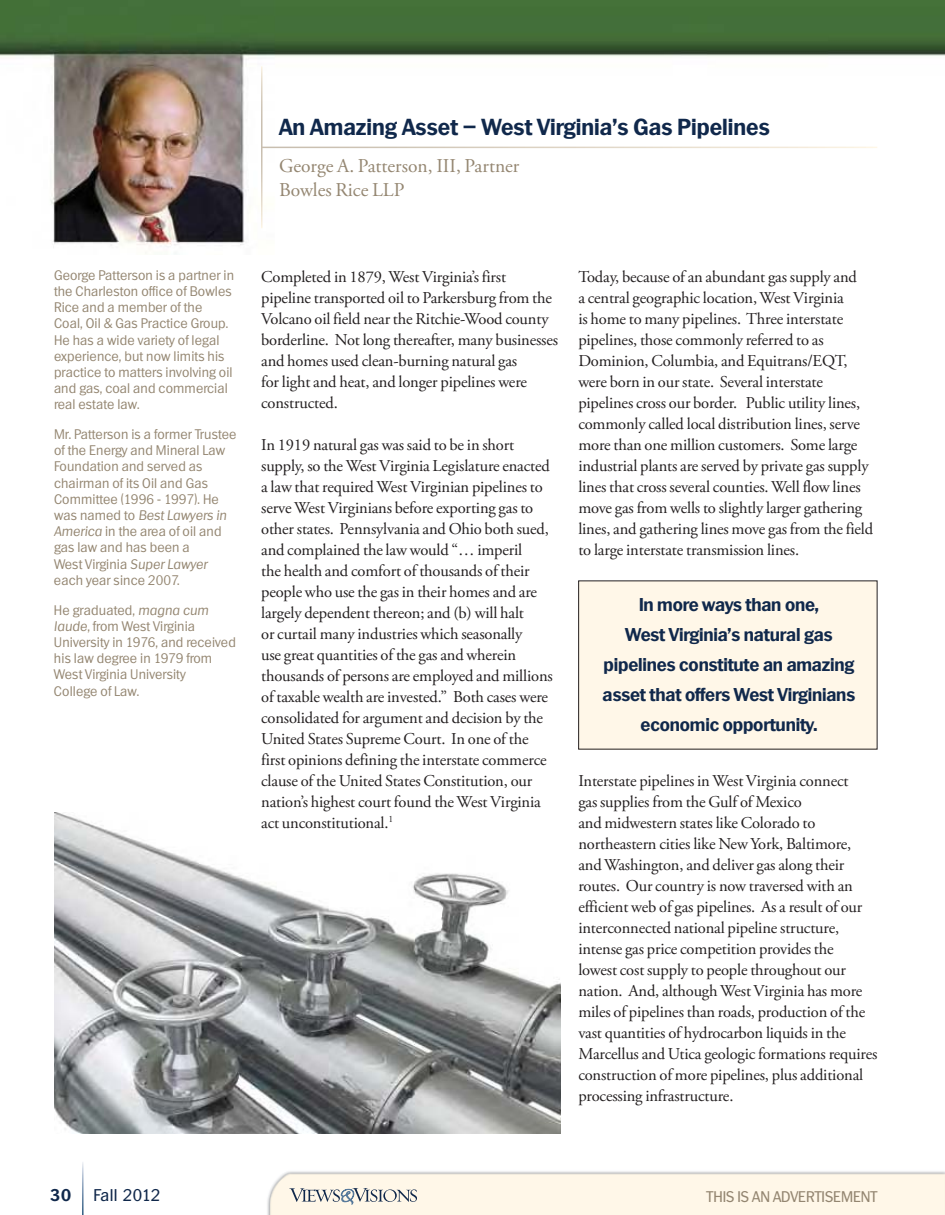
<style>
.page{position:relative;width:945px;height:1215px;background:#fff}
.page>*{position:absolute;margin:0;border:0;box-sizing:border-box;transform-origin:0 0}
.t1{font:700 22.5px "Plymouth TS";color:#10284b}
.t2{font:19.5px/23.4px "Adobe Garamond Pro";color:#948671}
.t3{font:700 18px/30px "Plymouth TS";letter-spacing:-.01em;color:#10284b;text-align:center}
.t4{font:16.5px/21px "Adobe Garamond Pro";letter-spacing:-.01em;color:#231f20}
.t5{font:16.5px "Plymouth TS";letter-spacing:-.005em;color:#10284b}
.t6{font:700 16.5px "Plymouth TS";color:#10284b}
.t7{font:15px "Plymouth TS";color:#948671}
.t8{font:300 13.5px/16.2px "Plymouth TS";letter-spacing:.01em;color:#948671}
.s1{font-style:italic}
</style>
<div class="page">
<img style="left:267px;top:1171px;width:678px;height:44px">
<img style="left:54px;top:813px;width:506px;height:321px">
<img style="left:0;top:0;width:945px;height:254px">
<hr style="left:261px;top:147px;width:616px;height:1px;background:#fff">
<hr style="left:261px;top:66px;width:2px;height:162px;background:#fff">
<svg style="left:289px;top:1188px;width:128px;height:17px;background:#cccbc8"></svg>
<div style="left:579px;top:581px;width:298px;height:168px;background:#fff7e8"></div>
<h1 class="t1" style="left:279px;top:114px;width:492px">An Amazing Asset – West Virginia’s Gas Pipelines</h1>
<p class="t2" style="left:279px;top:156px;width:242px">George A. Patterson, III, Partner<br>Bowles Rice LLP</p>
<p class="t8" style="left:54px;top:268px;width:182px">George Patterson is a partner in the Charleston office of Bowles<br>Rice and a member of the<br>Coal, Oil &amp; Gas Practice Group.<br>He has a wide variety of legal experience, but now limits his practice to matters involving oil and gas, coal and commercial real estate law.</p>
<p class="t8" style="left:54px;top:427px;width:184px">Mr. Patterson is a former Trustee of the Energy and Mineral Law<br>Foundation and served as chairman of its Oil and Gas<br>Committee (1996 - 1997). He was named to <span class="s1">Best Lawyers in<br>America</span> in the area of oil and gas law and has been a<br>West Virginia <span class="s1">Super Lawyer </span>each year since 2007.</p>
<p class="t8" style="left:54px;top:603px;width:183px">He graduated, <span class="s1">magna cum laude</span>, from West Virginia<br>University in 1976, and received his law degree in 1979 from<br>West Virginia University<br>College of Law.</p>
<p class="t4" style="left:261px;top:268px;width:298px">Completed in 1879, West Virginia’s first pipeline transported oil to Parkersburg from the Volcano oil field near the Ritchie-Wood county borderline. Not long thereafter, many businesses and homes used clean-burning natural gas<br>for light and heat, and longer pipelines were constructed.</p>
<p class="t4" style="left:261px;top:436px;width:293px">In 1919 natural gas was said to be in short supply, so the West Virginia Legislature enacted a law that required West Virginian pipelines to serve West Virginians before exporting gas to other states. Pennsylvania and Ohio both sued, and complained the law would “… imperil<br>the health and comfort of thousands of their people who use the gas in their homes and are largely dependent thereon; and (b) will halt<br>or curtail many industries which seasonally<br>use great quantities of the gas and wherein thousands of persons are employed and millions of taxable wealth are invested.” Both cases were consolidated for argument and decision by the United States Supreme Court. In one of the first opinions defining the interstate commerce clause of the United States Constitution, our nation’s highest court found the West Virginia act unconstitutional.<sup>1</sup></p>
<p class="t4" style="left:578px;top:268px;width:296px">Today, because of an abundant gas supply and<br>a central geographic location, West Virginia<br>is home to many pipelines. Three interstate pipelines, those commonly referred to as Dominion, Columbia, and Equitrans/EQT, were born in our state. Several interstate pipelines cross our border. Public utility lines, commonly called local distribution lines, serve more than one million customers. Some large industrial plants are served by private gas supply lines that cross several counties. Well flow lines move gas from wells to slightly larger gathering lines, and gathering lines move gas from the field to large interstate transmission lines.</p>
<p class="t3" style="left:603px;top:590px;width:254px">In more ways than one,<br>West Virginia’s natural gas pipelines constitute an amazing asset that offers West Virginians economic opportunity.</p>
<p class="t4" style="left:578px;top:772px;width:301px">Interstate pipelines in West Virginia connect<br>gas supplies from the Gulf of Mexico<br>and midwestern states like Colorado to northeastern cities like New York, Baltimore, and Washington, and deliver gas along their routes. Our country is now traversed with an efficient web of gas pipelines. As a result of our interconnected national pipeline structure, intense gas price competition provides the<br>lowest cost supply to people throughout our nation. And, although West Virginia has more miles of pipelines than roads, production of the vast quantities of hydrocarbon liquids in the Marcellus and Utica geologic formations requires construction of more pipelines, plus additional processing infrastructure.</p>
<p class="t6" style="left:50px;top:1185px;width:23px">30</p>
<p class="t5" style="left:93px;top:1189px;width:68px">Fall 2012</p>
<p class="t7" style="left:707px;top:1191px;width:172px">THIS IS AN ADVERTISEMENT</p>
</div>
